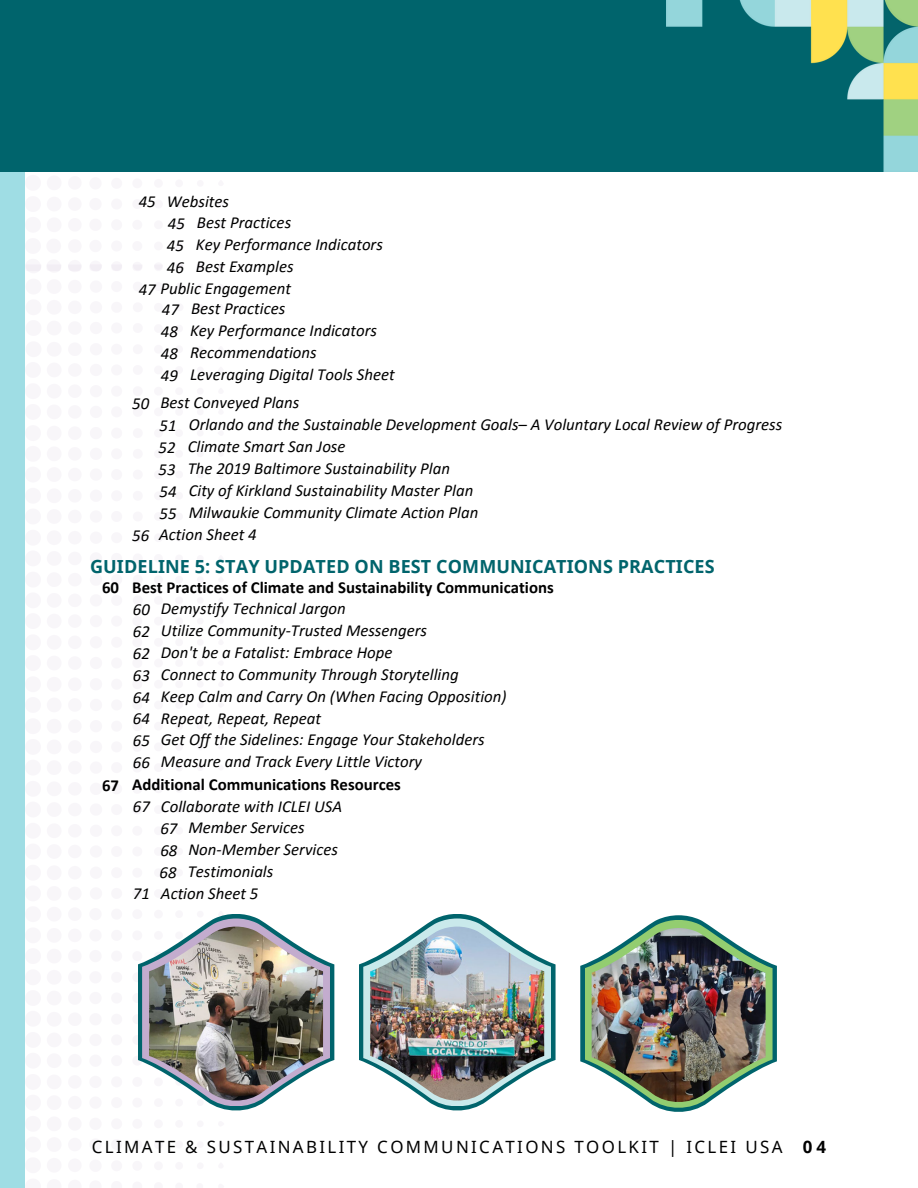
<style>
.page{position:relative;width:918px;height:1188px;background:#fff}
.page>*{position:absolute;margin:0;border:0;box-sizing:border-box;transform-origin:0 0}
.t1{font:700 18px "Noto Sans";letter-spacing:.005em;color:#00646c}
.t2{font:16.95px "Noto Sans";letter-spacing:.14em;color:#000}
.t3{font:italic 16.8px/22px "Calibri";color:#000}
.t4{font:700 16.8px "Calibri";color:#000}
.s1{font-weight:700}
</style>
<div class="page">
<svg style="left:24px;top:865px;width:1px;height:308px"></svg>
<svg style="left:24px;top:572px;width:1px;height:287px"></svg>
<svg style="left:24px;top:530px;width:1px;height:36px"></svg>
<svg style="left:24px;top:279px;width:1px;height:245px"></svg>
<div style="left:218px;top:1162px;width:6px;height:7px;background:#f8f6f9;border-radius:3px"></div>
<div style="left:218px;top:848px;width:6px;height:7px;background:#f8f6f9;border-radius:3px"></div>
<div style="left:218px;top:806px;width:6px;height:7px;background:#f8f6f9;border-radius:3px"></div>
<div style="left:218px;top:576px;width:6px;height:7px;background:#f8f6f9;border-radius:3px"></div>
<div style="left:218px;top:513px;width:6px;height:7px;background:#f8f6f9;border-radius:3px"></div>
<svg style="left:68px;top:264px;width:13px;height:8px"></svg>
<svg style="left:90px;top:264px;width:12px;height:7px"></svg>
<svg style="left:111px;top:264px;width:11px;height:7px"></svg>
<svg style="left:133px;top:264px;width:9px;height:7px"></svg>
<svg style="left:154px;top:264px;width:9px;height:6px"></svg>
<svg style="left:176px;top:264px;width:7px;height:6px"></svg>
<svg style="left:197px;top:264px;width:6px;height:5px"></svg>
<svg style="left:24px;top:172px;width:37px;height:101px"></svg>
<div style="left:218px;top:263px;width:6px;height:7px;background:#f2eef4;border-radius:3px"></div>
<div style="left:0;top:0;width:918px;height:172px;background:#00646c"></div>
<div style="left:0;top:172px;width:24px;height:1016px;background:#9fdde4"></div>
<img style="left:666px;top:0;width:252px;height:172px">
<svg style="left:359px;top:914px;width:197px;height:197px"></svg>
<svg style="left:138px;top:914px;width:196px;height:197px"></svg>
<img style="left:149px;top:927px;width:174px;height:174px">
<img style="left:370px;top:927px;width:174px;height:174px">
<svg style="left:580px;top:915px;width:197px;height:197px"></svg>
<img style="left:592px;top:928px;width:174px;height:174px">
<p class="t3" style="left:167px;top:191px;width:218px;text-indent:-28px">45 Websites<br>45 Best Practices<br>45 Key Performance Indicators<br>46 Best Examples</p>
<p class="t3" style="left:139px;top:279px;width:154px">47 Public Engagement</p>
<p class="t3" style="left:161px;top:299px;width:218px">47 Best Practices<br>48 Key Performance Indicators<br>48 Recommendations</p>
<p class="t3" style="left:161px;top:365px;width:235px">49 Leveraging Digital Tools Sheet</p>
<p class="t3" style="left:132px;top:393px;width:169px">50 Best Conveyed Plans</p>
<p class="t3" style="left:159px;top:415px;width:625px">51 Orlando and the Sustainable Development Goals– A Voluntary Local Review of Progress 52 Climate Smart San Jose<br>53 The 2019 Baltimore Sustainability Plan<br>54 City of Kirkland Sustainability Master Plan<br>55 Milwaukie Community Climate Action Plan</p>
<p class="t3" style="left:132px;top:525px;width:126px">56 Action Sheet 4</p>
<p class="t1" style="left:90px;top:553px;width:626px">GUIDELINE 5: STAY UPDATED ON BEST COMMUNICATIONS PRACTICES</p>
<p class="t4" style="left:102px;top:580px;width:453px">60 Best Practices of Climate and Sustainability Communications</p>
<p class="t3" style="left:133px;top:599px;width:375px">60 Demystify Technical Jargon<br>62 Utilize Community-Trusted Messengers<br>62 Don't be a Fatalist: Embrace Hope<br>63 Connect to Community Through Storytelling<br>64 Keep Calm and Carry On (When Facing Opposition)<br>64 Repeat, Repeat, Repeat<br>65 Get Off the Sidelines: Engage Your Stakeholders<br>66 Measure and Track Every Little Victory</p>
<p class="t3" style="left:133px;top:796px;width:211px">67 Collaborate with ICLEI USA</p>
<p class="t4" style="left:102px;top:777px;width:300px">67 Additional Communications Resources</p>
<p class="t3" style="left:160px;top:818px;width:180px">67 Member Services<br>68 Non-Member Services<br>68 Testimonials</p>
<p class="t3" style="left:133px;top:883px;width:127px">71 Action Sheet 5</p>
<p class="t2" style="left:92px;top:1135px;width:736px">CLIMATE &amp; SUSTAINABILITY COMMUNICATIONS TOOLKIT | ICLEI USA <span class="s1">04</span></p>
</div>
